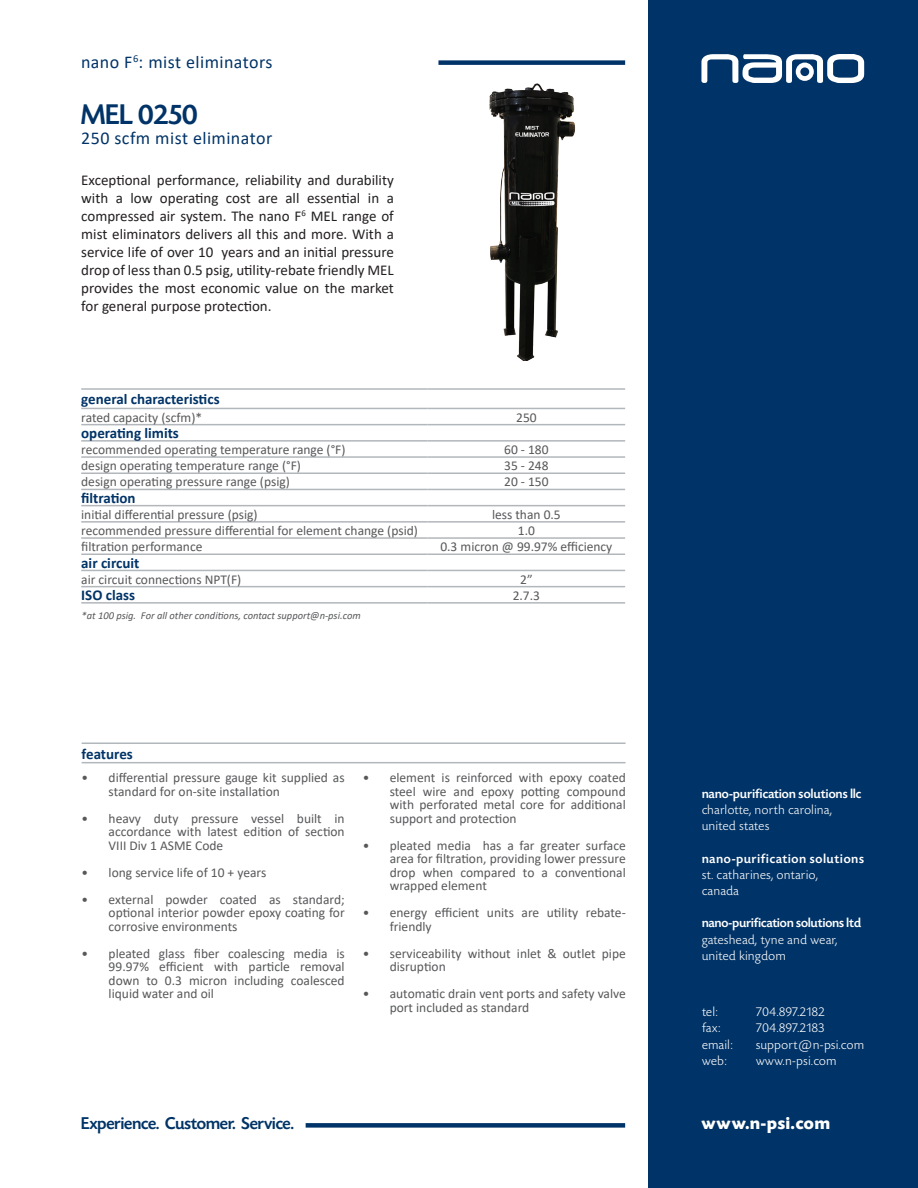
<style>
.page{position:relative;width:918px;height:1188px;background:#fff}
.page>*{position:absolute;margin:0;border:0;box-sizing:border-box;transform-origin:0 0}
.t1{font:500 30px "Today SHOP";letter-spacing:.005em;color:#003367}
.t2{font:18px "Calibri";letter-spacing:.025em;color:#003367}
.t3{font:500 18px "Today SHOP";color:#003367}
.t4{font:700 18px "Today SHOP";letter-spacing:.05em;color:#fff}
.t5{font:15px/18px "Calibri";color:#231f20;text-align:justify}
.t6{font:700 15px "Calibri";color:#003367}
.t7{font:13.5px/13.5px "Calibri";color:#57585a;text-align:justify}
.t8{font:300 13.5px/16.2px "Today SHOP";letter-spacing:.05em;color:#fff}
.t9{font:500 13.5px "Today SHOP";letter-spacing:.02em;color:#fff}
.t10{font:500 13.5px "Today SHOP";letter-spacing:.065em;color:#fff}
.t11{font:italic 10.5px "Calibri";color:#57585a}
</style>
<div class="page">
<div style="left:438px;top:60px;width:187px;height:5px;background:#003367"></div>
<div style="left:306px;top:1123px;width:319px;height:5px;background:#003367"></div>
<hr style="left:81px;top:388px;width:347px;height:2px;background:#b2b7bb">
<hr style="left:428px;top:388px;width:197px;height:2px;background:#b2b7bb">
<hr style="left:81px;top:408px;width:347px;height:1px;background:#b2b7bb">
<hr style="left:428px;top:408px;width:197px;height:1px;background:#b2b7bb">
<hr style="left:81px;top:424px;width:347px;height:1px;background:#b2b7bb">
<hr style="left:428px;top:424px;width:197px;height:1px;background:#b2b7bb">
<hr style="left:81px;top:440px;width:347px;height:2px;background:#b2b7bb">
<hr style="left:428px;top:440px;width:197px;height:2px;background:#b2b7bb">
<hr style="left:81px;top:456px;width:347px;height:2px;background:#b2b7bb">
<hr style="left:428px;top:456px;width:197px;height:2px;background:#b2b7bb">
<hr style="left:81px;top:472px;width:347px;height:2px;background:#b2b7bb">
<hr style="left:428px;top:472px;width:197px;height:2px;background:#b2b7bb">
<hr style="left:81px;top:489px;width:347px;height:1px;background:#b2b7bb">
<hr style="left:428px;top:489px;width:197px;height:1px;background:#b2b7bb">
<hr style="left:81px;top:505px;width:347px;height:1px;background:#b2b7bb">
<hr style="left:428px;top:505px;width:197px;height:1px;background:#b2b7bb">
<hr style="left:81px;top:521px;width:347px;height:2px;background:#b2b7bb">
<hr style="left:428px;top:521px;width:197px;height:2px;background:#b2b7bb">
<hr style="left:81px;top:537px;width:347px;height:2px;background:#b2b7bb">
<hr style="left:428px;top:537px;width:197px;height:2px;background:#b2b7bb">
<hr style="left:81px;top:554px;width:347px;height:1px;background:#b2b7bb">
<hr style="left:428px;top:554px;width:197px;height:1px;background:#b2b7bb">
<hr style="left:81px;top:570px;width:347px;height:1px;background:#b2b7bb">
<hr style="left:428px;top:570px;width:197px;height:1px;background:#b2b7bb">
<hr style="left:81px;top:586px;width:347px;height:1px;background:#b2b7bb">
<hr style="left:428px;top:586px;width:197px;height:1px;background:#b2b7bb">
<hr style="left:81px;top:602px;width:347px;height:2px;background:#b2b7bb">
<hr style="left:428px;top:602px;width:197px;height:2px;background:#b2b7bb">
<img style="left:489px;top:83px;width:86px;height:278px">
<hr style="left:82px;top:742px;width:544px;height:2px;background:#b2b7bb">
<hr style="left:82px;top:762px;width:544px;height:1px;background:#b2b7bb">
<div style="left:648px;top:0;width:270px;height:1188px;background:#003367"></div>
<svg style="left:701px;top:54px;width:163px;height:29px"></svg>
<h2 class="t2" style="left:81px;top:49px;width:193px">nano F<sup>6</sup>: mist eliminators</h2>
<h1 class="t1" style="left:81px;top:98px;width:118px">MEL 0250</h1>
<h2 class="t2" style="left:81px;top:126px;width:193px">250 scfm mist eliminator</h2>
<p class="t5" style="left:81px;top:171px;width:314px">Exceptional performance, reliability and durability with a low operating cost are all essential in a compressed air system. The nano F<sup>6</sup> MEL range of mist eliminators delivers all this and more. With a service life of over 10 years and an initial pressure drop of less than 0.5 psig, utility-rebate friendly MEL provides the most economic value on the market for general purpose protection.</p>
<p class="t6" style="left:81px;top:389px;width:140px">general characteristics</p>
<p class="t7" style="left:81px;top:410px;width:122px">rated capacity (scfm)*</p>
<p class="t7" style="left:516px;top:410px;width:22px">250</p>
<p class="t6" style="left:81px;top:423px;width:99px">operating limits</p>
<p class="t7" style="left:81px;top:442px;width:266px">recommended operating temperature range (°F)</p>
<p class="t7" style="left:504px;top:442px;width:46px">60 - 180</p>
<p class="t7" style="left:81px;top:459px;width:221px">design operating temperature range (°F)</p>
<p class="t7" style="left:504px;top:459px;width:46px">35 - 248</p>
<p class="t7" style="left:81px;top:475px;width:210px">design operating pressure range (psig)</p>
<p class="t7" style="left:504px;top:475px;width:46px">20 - 150</p>
<p class="t6" style="left:81px;top:488px;width:56px">filtration</p>
<p class="t7" style="left:81px;top:507px;width:178px">initial differential pressure (psig)</p>
<p class="t7" style="left:492px;top:507px;width:70px">less than 0.5</p>
<p class="t7" style="left:81px;top:523px;width:338px">recommended pressure differential for element change (psid)</p>
<p class="t7" style="left:518px;top:523px;width:19px">1.0</p>
<p class="t7" style="left:81px;top:540px;width:123px">filtration performance</p>
<p class="t7" style="left:440px;top:540px;width:174px">0.3 micron @ 99.97% efficiency</p>
<p class="t6" style="left:81px;top:552px;width:60px">air circuit</p>
<p class="t7" style="left:81px;top:572px;width:162px">air circuit connections NPT(F)</p>
<p class="t7" style="left:520px;top:572px;width:14px">2”</p>
<p class="t6" style="left:81px;top:585px;width:55px">ISO class</p>
<p class="t7" style="left:513px;top:588px;width:29px">2.7.3</p>
<p class="t11" style="left:82px;top:608px;width:281px">*at 100 psig. For all other conditions, contact support@n-psi.com</p>
<p class="t6" style="left:82px;top:743px;width:53px">features</p>
<p class="t7" style="left:109px;top:771px;width:238px;text-indent:-27px">• differential pressure gauge kit supplied as standard for on-site installation</p>
<p class="t7" style="left:109px;top:811px;width:238px;text-indent:-27px">• heavy duty pressure vessel built in accordance with latest edition of section VIII Div 1 ASME Code</p>
<p class="t7" style="left:82px;top:865px;width:186px">• long service life of 10 + years</p>
<p class="t7" style="left:109px;top:892px;width:238px;text-indent:-27px">• external powder coated as standard; optional interior powder epoxy coating for corrosive environments</p>
<p class="t7" style="left:109px;top:946px;width:238px;text-indent:-27px">• pleated glass fiber coalescing media is 99.97% efficient with particle removal down to 0.3 micron including coalesced liquid water and oil</p>
<p class="t7" style="left:390px;top:771px;width:238px;text-indent:-27px">• element is reinforced with epoxy coated steel wire and epoxy potting compound with perforated metal core for additional support and protection</p>
<p class="t7" style="left:390px;top:838px;width:238px;text-indent:-27px">• pleated media has a far greater surface area for filtration, providing lower pressure drop when compared to a conventional wrapped element</p>
<p class="t7" style="left:390px;top:906px;width:238px;text-indent:-27px">• energy efficient units are utility rebate&shy;friendly</p>
<p class="t7" style="left:390px;top:946px;width:238px;text-indent:-27px">• serviceability without inlet &amp; outlet pipe disruption</p>
<p class="t7" style="left:390px;top:987px;width:238px;text-indent:-27px">• automatic drain vent ports and safety valve port included as standard</p>
<h2 class="t3" style="left:81px;top:1114px;width:214px">Experience. Customer. Service.</h2>
<p class="t9" style="left:702px;top:787px;width:161px">nano-purification solutions llc</p>
<p class="t8" style="left:702px;top:802px;width:131px">charlotte, north carolina, united states</p>
<p class="t10" style="left:702px;top:851px;width:163px">nano-purification solutions</p>
<p class="t8" style="left:702px;top:867px;width:117px">st. catharines, ontario, canada</p>
<p class="t9" style="left:702px;top:916px;width:161px">nano-purification solutions ltd</p>
<p class="t8" style="left:702px;top:932px;width:137px">gateshead, tyne and wear, united kingdom</p>
<p class="t8" style="left:702px;top:1004px;width:17px">tel:</p>
<p class="t8" style="left:756px;top:1004px;width:70px">704.897.2182</p>
<p class="t8" style="left:702px;top:1020px;width:20px">fax:</p>
<p class="t8" style="left:756px;top:1020px;width:70px">704.897.2183</p>
<p class="t8" style="left:702px;top:1037px;width:32px">email:</p>
<p class="t8" style="left:756px;top:1037px;width:109px">support@n-psi.com</p>
<p class="t8" style="left:702px;top:1053px;width:26px">web:</p>
<p class="t8" style="left:756px;top:1053px;width:82px">www.n-psi.com</p>
<h2 class="t4" style="left:701px;top:1114px;width:130px">www.n-psi.com</h2>
</div>
